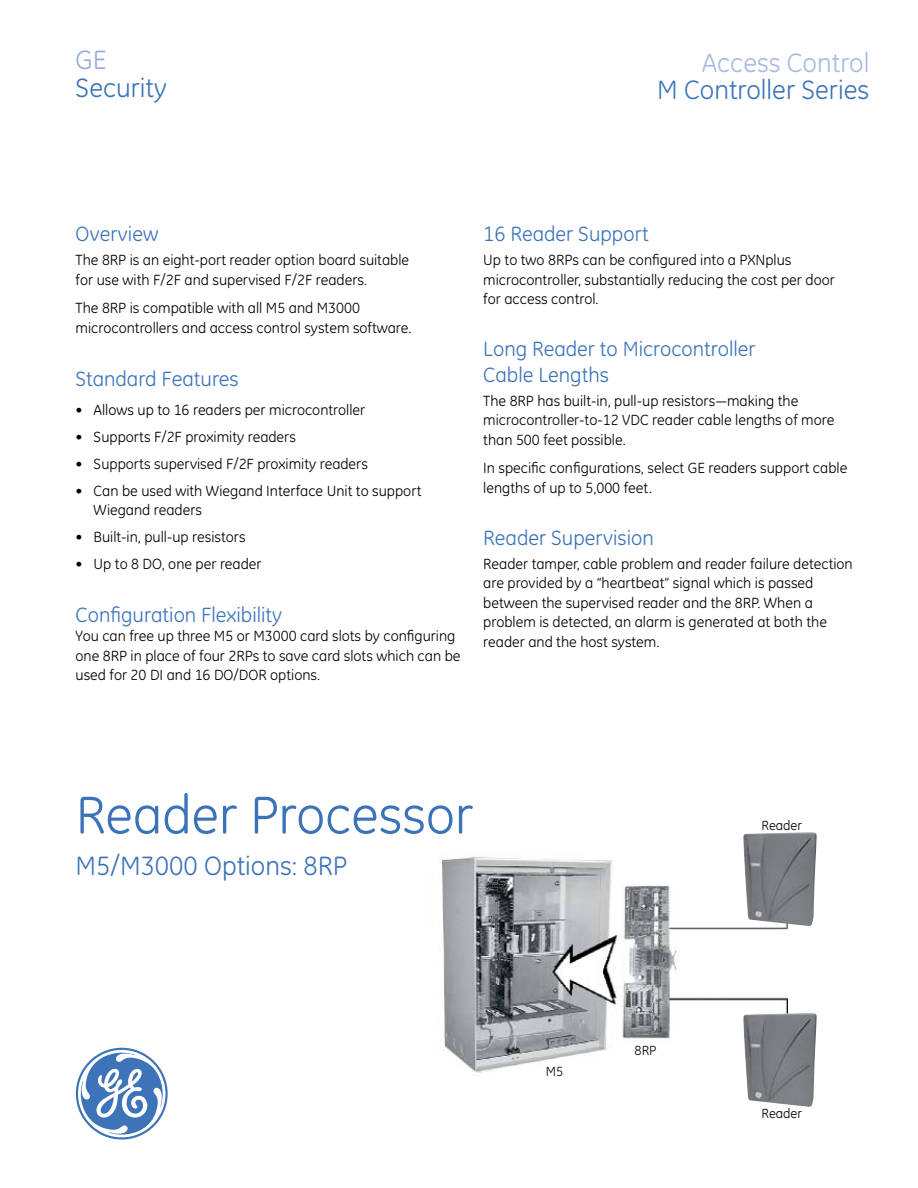
<style>
.page{position:relative;width:918px;height:1188px;background:#fff}
.page>*{position:absolute;margin:0;border:0;box-sizing:border-box;transform-origin:0 0}
.t1{font:54px "GE Inspira";color:#3b73b9}
.t2{font:27px "GE Inspira";color:#3b73b9}
.t3{font:27px "GE Inspira";color:#3d74ba}
.t4{font:27px "GE Inspira";color:#a9b9df}
.t5{font:27px "GE Inspira";color:#97abd8}
.t6{font:21px/25.2px "GE Inspira";color:#3b73b9}
.t7{font:15px/19.5px "GE Inspira";color:#000}
.t8{font:13.5px "GE Inspira";color:#000}
</style>
<div class="page">
<img style="left:442px;top:856px;width:346px;height:217px">
<div style="left:614px;top:1044px;width:63px;height:25px;background:#fff"></div>
<div style="left:528px;top:1066px;width:54px;height:24px;background:#fff"></div>
<svg style="left:76px;top:1048px;width:92px;height:92px"></svg>
<img style="left:743px;top:832px;width:74px;height:94px">
<img style="left:743px;top:1012px;width:74px;height:95px">
<h2 class="t5" style="left:76px;top:44px;width:32px">GE</h2>
<h2 class="t2" style="left:76px;top:72px;width:93px">Security</h2>
<h2 class="t4" style="left:702px;top:47px;width:169px">Access Control</h2>
<h2 class="t3" style="left:657px;top:74px;width:214px">M Controller Series</h2>
<h3 class="t6" style="left:76px;top:221px;width:84px">Overview</h3>
<p class="t7" style="left:76px;top:250px;width:335px">The 8RP is an eight-port reader option board suitable for use with F/2F and supervised F/2F readers.</p>
<p class="t7" style="left:76px;top:298px;width:337px">The 8RP is compatible with all M5 and M3000 microcontrollers and access control system software.</p>
<h3 class="t6" style="left:76px;top:367px;width:165px">Standard Features</h3>
<p class="t7" style="left:94px;top:396px;width:329px;line-height:27px">Allows up to 16 readers per microcontroller Supports F/2F proximity readers<br>Supports supervised F/2F proximity readers<br>Can be used with Wiegand Interface Unit to support</p>
<p class="t7" style="left:94px;top:497px;width:170px;line-height:27px">Wiegand readers<br>Built-in, pull-up resistors<br>Up to 8 DO, one per reader</p>
<h3 class="t6" style="left:76px;top:602px;width:208px">Configuration Flexibility</h3>
<p class="t7" style="left:76px;top:626px;width:386px">You can free up three M5 or M3000 card slots by configuring one 8RP in place of four 2RPs to save card slots which can be used for 20 DI and 16 DO/DOR options.</p>
<p class="t7" style="left:76px;top:396px;width:9px;line-height:27px;text-align:justify">• • • •</p>
<p class="t7" style="left:76px;top:524px;width:9px;line-height:27px">• •</p>
<h3 class="t6" style="left:483px;top:221px;width:167px">16 Reader Support</h3>
<p class="t7" style="left:483px;top:250px;width:353px">Up to two 8RPs can be configured into a PXNplus microcontroller, substantially reducing the cost per door for access control.</p>
<h3 class="t6" style="left:483px;top:337px;width:274px">Long Reader to Microcontroller<br>Cable Lengths</h3>
<p class="t7" style="left:483px;top:391px;width:353px">The 8RP has built-in, pull-up resistors—making the microcontroller-to-12 VDC reader cable lengths of more than 500 feet possible.</p>
<p class="t7" style="left:483px;top:458px;width:366px">In specific configurations, select GE readers support cable lengths of up to 5,000 feet.</p>
<h3 class="t6" style="left:483px;top:525px;width:172px">Reader Supervision</h3>
<p class="t7" style="left:483px;top:554px;width:371px">Reader tamper, cable problem and reader failure detection are provided by a “heartbeat” signal which is passed between the supervised reader and the 8RP. When a problem is detected, an alarm is generated at both the reader and the host system.</p>
<h1 class="t1" style="left:76px;top:784px;width:399px">Reader Processor</h1>
<h2 class="t2" style="left:76px;top:850px;width:273px">M5/M3000 Options: 8RP</h2>
<p class="t8" style="left:762px;top:818px;width:42px">Reader</p>
<p class="t8" style="left:546px;top:1064px;width:19px">M5</p>
<p class="t8" style="left:635px;top:1042px;width:23px">8RP</p>
<p class="t8" style="left:762px;top:1106px;width:42px">Reader</p>
</div>
